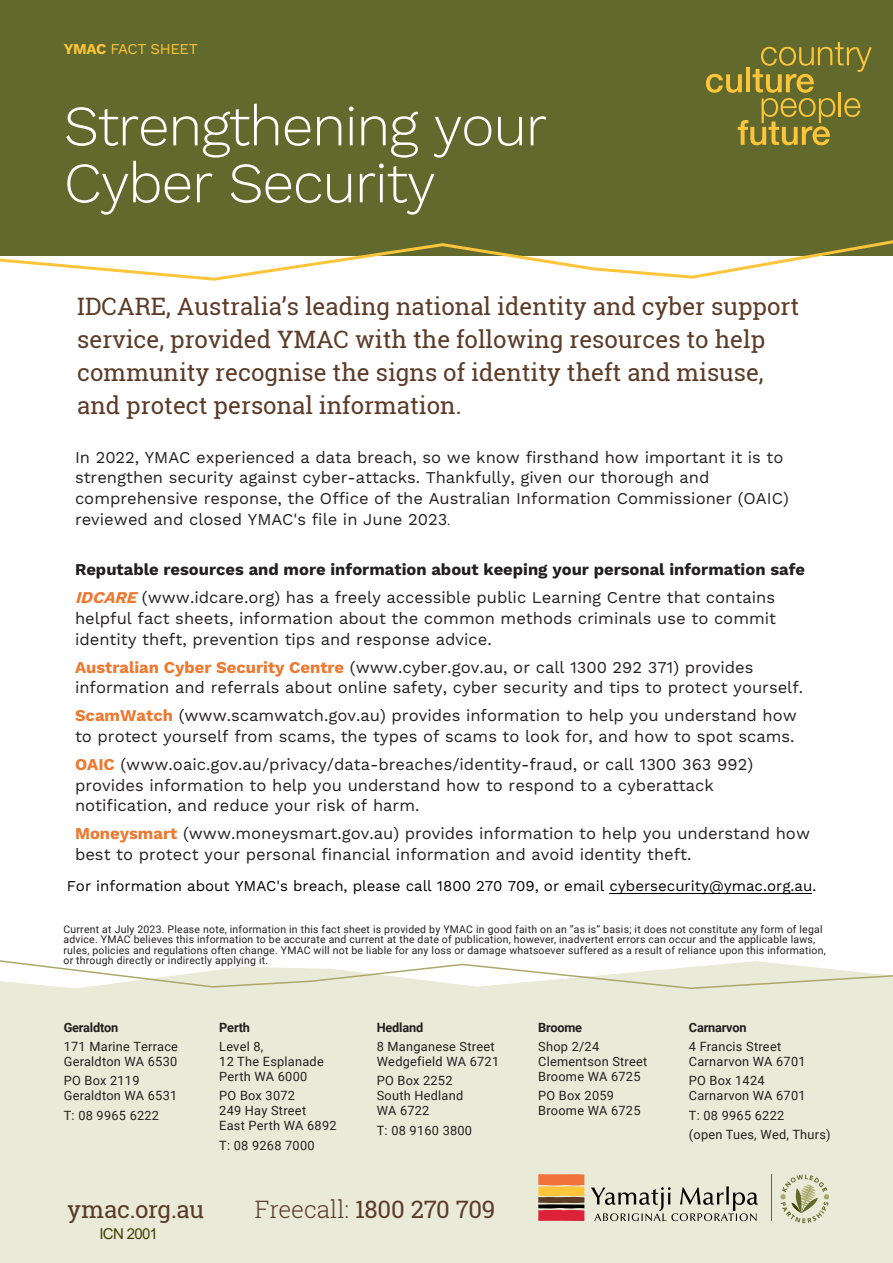
<style>
.page{position:relative;width:893px;height:1263px;background:#fff}
.page>*{position:absolute;margin:0;border:0;box-sizing:border-box;transform-origin:0 0}
.t1{font:300 57px/57px "Work Sans";letter-spacing:-.025em;color:#fff}
.t2{font:24px/33px "Roboto Slab";color:#5c3b28}
.t3{font:16.5px/20.7px "Work Sans";color:#231f20}
.t4{font:700 16.5px/28px "Work Sans";color:#231f20}
.t5{font:15px "Work Sans";color:#000}
.t6{font:15px "Work Sans";letter-spacing:-.025em;color:#fec53a}
.t7{font:15px "Arial";letter-spacing:-.045em;color:#404000}
.t8{font:12.75px/15px "Roboto";letter-spacing:.02em;color:#231f20}
.t9{font:700 12.75px "Roboto";letter-spacing:-.015em;color:#231f20}
.t10{font:10.5px/10.5px "Roboto";letter-spacing:.02em;color:#231f20}
.s1{font-weight:700}
.s2{font-size:12px}
.s3{font-style:italic;color:#ed7830}
.s4{font-weight:400}
.s5{font-weight:700;color:#ed7830}
.s6{font-weight:300}
</style>
<div class="page">
<div style="left:0;top:990px;width:893px;height:273px;background:#eaead8"></div>
<svg style="left:591px;top:1186px;width:167px;height:35px"></svg>
<svg style="left:538px;top:1174px;width:46px;height:47px"></svg>
<svg style="left:780px;top:1174px;width:49px;height:49px"></svg>
<hr style="left:771px;top:1174px;width:1px;height:47px;background:#616a2c">
<div style="left:0;top:0;width:893px;height:255px;background:#616a2c"></div>
<svg style="left:0;top:960px;width:893px;height:30px"></svg>
<svg style="left:0;top:240px;width:893px;height:41px"></svg>
<svg style="left:706px;top:42px;width:166px;height:103px"></svg>
<hr style="left:609px;top:893px;width:203px;height:1px;background:#000">
<p class="t6" style="left:64px;top:40px;width:136px"><span class="s1">YMAC</span> FACT SHEET</p>
<h1 class="t1" style="left:64px;top:100px;width:485px">Strengthening your<br>Cyber Security</h1>
<h2 class="t2" style="left:77px;top:289px;width:723px">IDCARE, Australia’s leading national identity and cyber support service, provided YMAC with the following resources to help community recognise the signs of identity theft and misuse, and protect personal information.</h2>
<p class="t3" style="left:75px;top:448px;width:715px">In 2022, YMAC experienced a data breach, so we know firsthand how important it is to strengthen security against cyber-attacks. Thankfully, given our thorough and comprehensive response, the Office of the Australian Information Commissioner (OAIC) reviewed and closed YMAC's file in June 2023<span class="s2">.</span></p>
<p class="t4" style="left:75px;top:556px;width:732px">Reputable resources and more information about keeping your personal information safe<br><span class="s3">IDCARE</span><span class="s4">(www.idcare.org) has a freely accessible public Learning Centre that contains</span></p>
<p class="t3" style="left:75px;top:609px;width:703px">helpful fact sheets, information about the common methods criminals use to commit identity theft, prevention tips and response advice.</p>
<p class="t3" style="left:75px;top:657px;width:730px"><span class="s5">Australian Cyber Security Centre</span> (www.cyber.gov.au, or call 1300 292 371) provides information and referrals about online safety, cyber security and tips to protect yourself.</p>
<p class="t3" style="left:75px;top:706px;width:723px"><span class="s5">ScamWatch</span> (www.scamwatch.gov.au) provides information to help you understand how to protect yourself from scams, the types of scams to look for, and how to spot scams.</p>
<p class="t3" style="left:75px;top:755px;width:680px"><span class="s5">OAIC</span> (www.oaic.gov.au/privacy/data-breaches/identity-fraud, or call 1300 363 992) provides information to help you understand how to respond to a cyberattack notification, and reduce your risk of harm.</p>
<p class="t3" style="left:75px;top:824px;width:737px"><span class="s5">Moneysmart</span> (www.moneysmart.gov.au) provides information to help you understand how best to protect your personal financial information and avoid identity theft.</p>
<p class="t5" style="left:67px;top:877px;width:751px">For information about YMAC's breach, please call 1800 270 709, or email cybersecurity@ymac.org.au.</p>
<p class="t10" style="left:64px;top:923px;width:764px">Current at July 2023. Please note, information in this fact sheet is provided by YMAC in good faith on an “as is” basis; it does not constitute any form of legal advice. YMAC believes this information to be accurate and current at the date of publication, however, inadvertent errors can occur and the applicable laws, rules, policies and regulations often change. YMAC will not be liable for any loss or damage whatsoever suffered as a result of reliance upon this information, or through directly or indirectly applying it.</p>
<p class="t9" style="left:64px;top:1018px;width:56px">Geraldton</p>
<p class="t8" style="left:64px;top:1038px;width:116px">171 Marine Terrace<br>Geraldton WA 6530</p>
<p class="t8" style="left:64px;top:1073px;width:115px">PO Box 2119<br>Geraldton WA 6531</p>
<p class="t8" style="left:64px;top:1107px;width:97px">T: 08 9965 6222</p>
<p class="t9" style="left:219px;top:1018px;width:32px">Perth</p>
<p class="t8" style="left:219px;top:1038px;width:106px">Level 8,<br>12 The Esplanade<br>Perth WA 6000</p>
<p class="t8" style="left:219px;top:1088px;width:119px">PO Box 3072<br>249 Hay Street<br>East Perth WA 6892</p>
<p class="t8" style="left:219px;top:1137px;width:97px">T: 08 9268 7000</p>
<p class="t9" style="left:377px;top:1018px;width:48px">Hedland</p>
<p class="t8" style="left:377px;top:1038px;width:124px">8 Manganese Street<br>Wedgefield WA 6721</p>
<p class="t8" style="left:377px;top:1073px;width:88px">PO Box 2252<br>South Hedland<br>WA 6722</p>
<p class="t8" style="left:377px;top:1122px;width:97px">T: 08 9160 3800</p>
<h2 class="t2" style="left:68px;top:1193px;width:138px">ymac.org.au</h2>
<h2 class="t2" style="left:255px;top:1193px;width:242px"><span class="s6">Freecall:</span> 1800 270 709</h2>
<p class="t7" style="left:99px;top:1224px;width:60px">ICN 2001</p>
<p class="t9" style="left:538px;top:1018px;width:45px">Broome</p>
<p class="t8" style="left:538px;top:1038px;width:111px">Shop 2/24<br>Clementson Street<br>Broome WA 6725</p>
<p class="t8" style="left:538px;top:1088px;width:104px">PO Box 2059<br>Broome WA 6725</p>
<p class="t9" style="left:689px;top:1018px;width:59px">Carnarvon</p>
<p class="t8" style="left:689px;top:1038px;width:118px">4 Francis Street<br>Carnarvon WA 6701</p>
<p class="t8" style="left:689px;top:1073px;width:118px">PO Box 1424<br>Carnarvon WA 6701</p>
<p class="t8" style="left:689px;top:1105px;width:143px;line-height:19.2px">T: 08 9965 6222<br>(open Tues, Wed, Thurs)</p>
</div>
